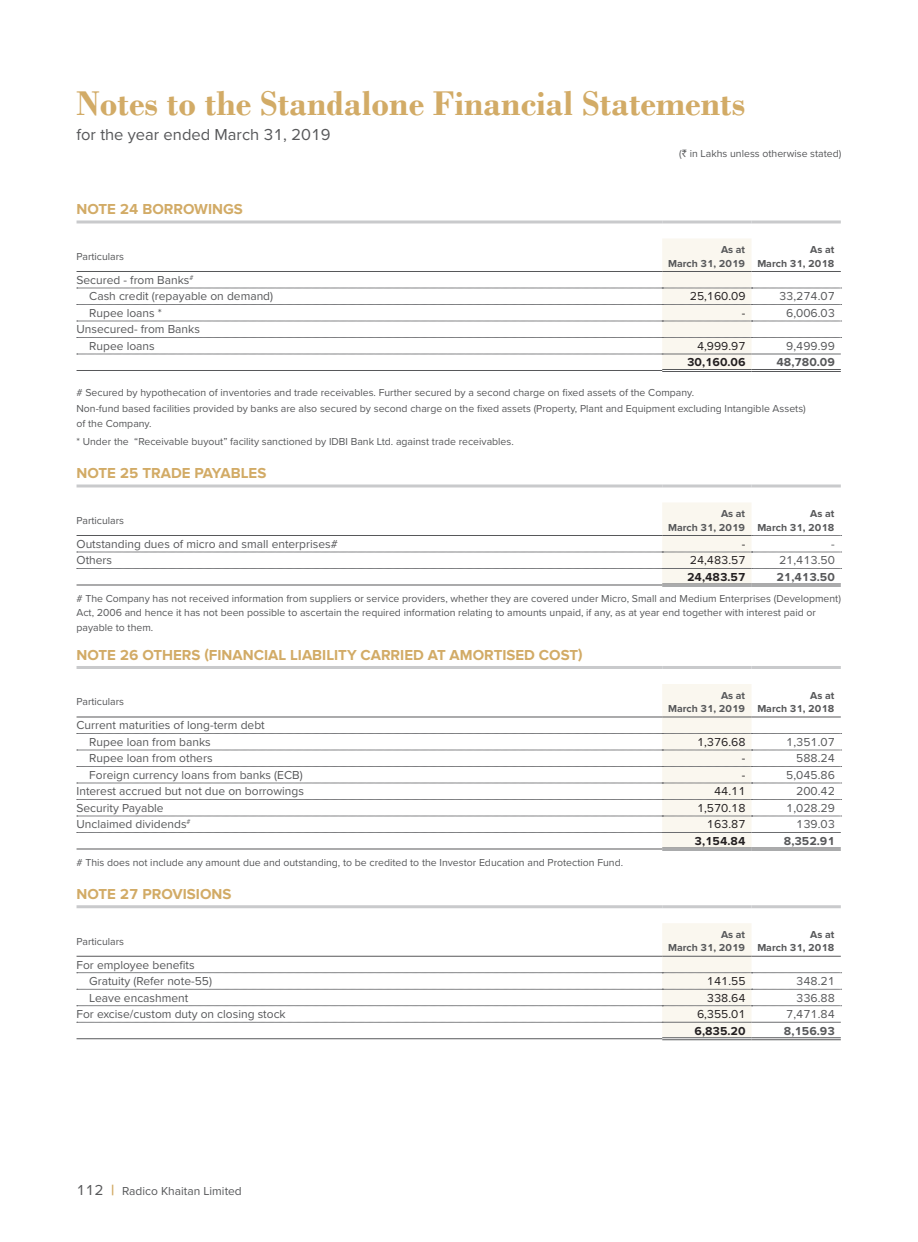
<style>
.page{position:relative;width:918px;height:1242px;background:#fff}
.page>*{position:absolute;margin:0;border:0;box-sizing:border-box;transform-origin:0 0}
.t1{font:700 36px "Bodoni";color:#d2ab66}
.t2{font:16.5px "Proxima Nova";color:#57585a}
.t3{font:700 15px "Proxima Nova";color:#d2ab66}
.t4{font:12px/16.5px "Proxima Nova";color:#57585a}
.t5{font:12px "Proxima Nova";color:#231f20}
.t6{font:700 12px "Proxima Nova";color:#231f20}
.t7{font:700 12px "Proxima Nova";color:#57585a}
.t8{font:10.5px/14.2px "Proxima Nova";color:#57585a}
.t9{font:700 10.5px/13.5px "Proxima Nova";color:#57585a;text-align:right}
.s1{font-family:"Rupee"}
.s2{font-size:15px}
.s3{font-weight:700;font-size:15px;color:#d2ab66}
</style>
<div class="page">
<hr style="left:77px;top:220px;width:585px;height:3px;background:#c9cacc">
<hr style="left:662px;top:220px;width:90px;height:3px;background:#c9cacc">
<hr style="left:752px;top:220px;width:89px;height:3px;background:#c9cacc">
<hr style="left:77px;top:370px;width:585px;height:1px;background:#57585a">
<hr style="left:662px;top:371px;width:90px;height:1px;background:#57585a">
<svg style="left:77px;top:239px;width:765px;height:131px"></svg>
<hr style="left:752px;top:354px;width:89px;height:1px;background:#6c6d70">
<hr style="left:752px;top:369px;width:89px;height:1px;background:#57585a">
<hr style="left:752px;top:371px;width:89px;height:1px;background:#57585a">
<hr style="left:77px;top:271px;width:585px;height:1px;background:#57585a">
<hr style="left:662px;top:271px;width:90px;height:1px;background:#57585a">
<hr style="left:752px;top:271px;width:89px;height:1px;background:#57585a">
<hr style="left:77px;top:484px;width:585px;height:3px;background:#c9cacc">
<hr style="left:662px;top:484px;width:90px;height:3px;background:#c9cacc">
<hr style="left:752px;top:484px;width:89px;height:3px;background:#c9cacc">
<hr style="left:77px;top:585px;width:585px;height:1px;background:#57585a">
<hr style="left:662px;top:586px;width:90px;height:1px;background:#57585a">
<hr style="left:752px;top:586px;width:89px;height:1px;background:#57585a">
<svg style="left:77px;top:503px;width:765px;height:82px"></svg>
<hr style="left:77px;top:666px;width:585px;height:3px;background:#c9cacc">
<hr style="left:662px;top:666px;width:90px;height:3px;background:#c9cacc">
<hr style="left:752px;top:666px;width:89px;height:3px;background:#c9cacc">
<hr style="left:77px;top:849px;width:585px;height:1px;background:#57585a">
<hr style="left:662px;top:850px;width:90px;height:1px;background:#57585a">
<svg style="left:77px;top:684px;width:765px;height:165px"></svg>
<hr style="left:77px;top:717px;width:585px;height:1px;background:#57585a">
<hr style="left:662px;top:717px;width:90px;height:1px;background:#57585a">
<hr style="left:752px;top:832px;width:89px;height:1px;background:#6c6d70">
<hr style="left:752px;top:847px;width:89px;height:1px;background:#57585a">
<hr style="left:752px;top:850px;width:89px;height:1px;background:#57585a">
<hr style="left:752px;top:717px;width:89px;height:1px;background:#57585a">
<hr style="left:77px;top:905px;width:585px;height:3px;background:#c9cacc">
<hr style="left:662px;top:905px;width:90px;height:3px;background:#c9cacc">
<hr style="left:752px;top:905px;width:89px;height:3px;background:#c9cacc">
<hr style="left:662px;top:1039px;width:90px;height:1px;background:#57585a">
<svg style="left:77px;top:923px;width:765px;height:116px"></svg>
<hr style="left:77px;top:956px;width:585px;height:1px;background:#57585a">
<hr style="left:662px;top:956px;width:90px;height:1px;background:#57585a">
<hr style="left:752px;top:956px;width:89px;height:1px;background:#57585a">
<hr style="left:752px;top:1022px;width:89px;height:1px;background:#6c6d70">
<hr style="left:752px;top:1037px;width:89px;height:1px;background:#57585a">
<hr style="left:752px;top:1039px;width:89px;height:1px;background:#57585a">
<h1 class="t1" style="left:77px;top:82px;width:670px">Notes to the Standalone Financial Statements</h1>
<h2 class="t2" style="left:77px;top:125px;width:256px">for the year ended March 31, 2019</h2>
<p class="t8" style="left:679px;top:146px;width:164px">(<span class="s1">`</span> in Lakhs unless otherwise stated)</p>
<h3 class="t3" style="left:77px;top:201px;width:168px">NOTE 24 BORROWINGS</h3>
<p class="t8" style="left:77px;top:249px;width:49px">Particulars</p>
<p class="t9" style="left:668px;top:243px;width:79px">As at<br>March 31, 2019</p>
<p class="t9" style="left:757px;top:243px;width:79px">As at<br>March 31, 2018</p>
<p class="t4" style="left:89px;top:272px;width:185px;text-indent:-13px">Secured - from Banks<sup>#<br></sup>Cash credit (repayable on demand)</p>
<p class="t5" style="left:690px;top:289px;width:57px">25,160.09</p>
<p class="t4" style="left:779px;top:288px;width:57px">33,274.07</p>
<p class="t4" style="left:89px;top:305px;width:74px">Rupee loans *</p>
<p class="t5" style="left:742px;top:306px;width:5px">-</p>
<p class="t4" style="left:786px;top:305px;width:50px">6,006.03</p>
<p class="t4" style="left:89px;top:321px;width:112px;text-indent:-13px">Unsecured- from Banks<br>Rupee loans</p>
<p class="t5" style="left:697px;top:339px;width:50px">4,999.97</p>
<p class="t4" style="left:786px;top:338px;width:50px">9,499.99</p>
<p class="t6" style="left:687px;top:356px;width:60px">30,160.06</p>
<p class="t7" style="left:776px;top:356px;width:60px">48,780.09</p>
<p class="t8" style="left:77px;top:384px;width:731px;line-height:16.5px"># Secured by hypothecation of inventories and trade receivables. Further secured by a second charge on fixed assets of the Company.<br>Non-fund based facilities provided by banks are also secured by second charge on the fixed assets (Property, Plant and Equipment excluding Intangible Assets)</p>
<p class="t8" style="left:77px;top:414px;width:439px;line-height:18.8px">of the Company.<br>* Under the “Receivable buyout” facility sanctioned by IDBI Bank Ltd. against trade receivables.</p>
<h3 class="t3" style="left:77px;top:465px;width:191px">NOTE 25 TRADE PAYABLES</h3>
<p class="t8" style="left:77px;top:513px;width:49px">Particulars</p>
<p class="t9" style="left:668px;top:507px;width:79px">As at<br>March 31, 2019</p>
<p class="t9" style="left:757px;top:507px;width:79px">As at<br>March 31, 2018</p>
<p class="t4" style="left:77px;top:536px;width:263px">Outstanding dues of micro and small enterprises#</p>
<p class="t5" style="left:742px;top:537px;width:5px">-</p>
<p class="t4" style="left:831px;top:536px;width:5px">-</p>
<p class="t4" style="left:77px;top:552px;width:37px">Others</p>
<p class="t5" style="left:690px;top:553px;width:57px">24,483.57</p>
<p class="t4" style="left:779px;top:552px;width:57px">21,413.50</p>
<p class="t6" style="left:687px;top:570px;width:60px">24,483.57</p>
<p class="t7" style="left:776px;top:570px;width:60px">21,413.50</p>
<p class="t8" style="left:77px;top:592px;width:766px"># The Company has not received information from suppliers or service providers, whether they are covered under Micro, Small and Medium Enterprises (Development)<br>Act, 2006 and hence it has not been possible to ascertain the required information relating to amounts unpaid, if any, as at year end together with interest paid or payable to them.</p>
<h3 class="t3" style="left:77px;top:646px;width:508px">NOTE 26 OTHERS (FINANCIAL LIABILITY CARRIED AT AMORTISED COST)</h3>
<p class="t8" style="left:77px;top:695px;width:49px">Particulars</p>
<p class="t9" style="left:668px;top:689px;width:79px">As at<br>March 31, 2019</p>
<p class="t9" style="left:757px;top:689px;width:79px">As at<br>March 31, 2018</p>
<p class="t4" style="left:89px;top:717px;width:177px;text-indent:-13px">Current maturities of long-term debt<br>Rupee loan from banks</p>
<p class="t5" style="left:697px;top:735px;width:50px">1,376.68</p>
<p class="t4" style="left:786px;top:734px;width:50px">1,351.07</p>
<p class="t4" style="left:89px;top:750px;width:125px">Rupee loan from others</p>
<p class="t5" style="left:742px;top:751px;width:5px">-</p>
<p class="t4" style="left:796px;top:750px;width:40px">588.24</p>
<p class="t4" style="left:89px;top:767px;width:215px">Foreign currency loans from banks (ECB)</p>
<p class="t5" style="left:742px;top:768px;width:5px">-</p>
<p class="t4" style="left:786px;top:767px;width:50px">5,045.86</p>
<p class="t4" style="left:77px;top:783px;width:229px">Interest accrued but not due on borrowings</p>
<p class="t5" style="left:714px;top:784px;width:33px">44.11</p>
<p class="t4" style="left:796px;top:783px;width:40px">200.42</p>
<p class="t4" style="left:77px;top:800px;width:89px">Security Payable</p>
<p class="t5" style="left:697px;top:801px;width:50px">1,570.18</p>
<p class="t4" style="left:786px;top:800px;width:50px">1,028.29</p>
<p class="t4" style="left:77px;top:816px;width:116px">Unclaimed dividends<sup>#</sup></p>
<p class="t5" style="left:707px;top:817px;width:40px">163.87</p>
<p class="t4" style="left:796px;top:816px;width:40px">139.03</p>
<p class="t6" style="left:695px;top:834px;width:52px">3,154.84</p>
<p class="t7" style="left:784px;top:834px;width:53px">8,352.91</p>
<p class="t8" style="left:77px;top:856px;width:548px"># This does not include any amount due and outstanding, to be credited to the Investor Education and Protection Fund.</p>
<h3 class="t3" style="left:77px;top:886px;width:156px">NOTE 27 PROVISIONS</h3>
<p class="t8" style="left:77px;top:934px;width:49px">Particulars</p>
<p class="t9" style="left:668px;top:928px;width:79px">As at<br>March 31, 2019</p>
<p class="t9" style="left:757px;top:928px;width:79px">As at<br>March 31, 2018</p>
<p class="t4" style="left:89px;top:957px;width:124px;text-indent:-13px">For employee benefits<br>Gratuity (Refer note-55)</p>
<p class="t5" style="left:707px;top:974px;width:40px">141.55</p>
<p class="t4" style="left:796px;top:973px;width:40px">348.21</p>
<p class="t4" style="left:89px;top:990px;width:101px">Leave encashment</p>
<p class="t5" style="left:707px;top:991px;width:40px">338.64</p>
<p class="t4" style="left:796px;top:990px;width:40px">336.88</p>
<p class="t4" style="left:77px;top:1006px;width:211px">For excise/custom duty on closing stock</p>
<p class="t5" style="left:697px;top:1007px;width:50px">6,355.01</p>
<p class="t4" style="left:786px;top:1006px;width:50px">7,471.84</p>
<p class="t6" style="left:695px;top:1024px;width:52px">6,835.20</p>
<p class="t7" style="left:784px;top:1024px;width:53px">8,156.93</p>
<p class="t4" style="left:77px;top:1183px;width:167px"><span class="s2">112</span> <span class="s3">|</span> Radico Khaitan Limited</p>
</div>
